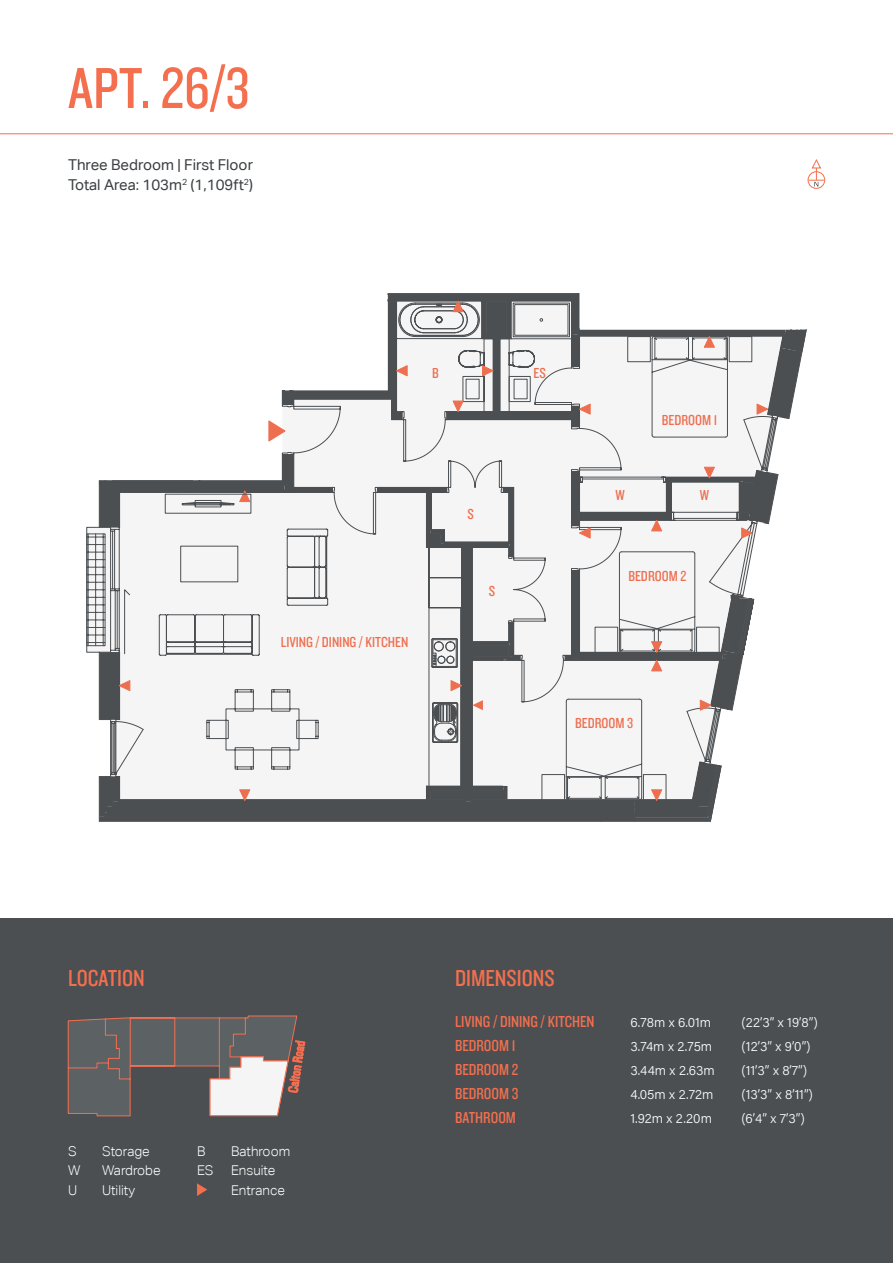
<style>
.page{position:relative;width:893px;height:1263px;background:#fff}
.page>*{position:absolute;margin:0;border:0;box-sizing:border-box;transform-origin:0 0}
.t1{font:60px "Knockout HTF29 Junior Liteweight";color:#f46f4e}
.t2{font:24px "Knockout HTF29 Junior Liteweight";color:#f46f4e}
.t3{font:16.5px "Knockout HTF29 Junior Liteweight";color:#f46f4e}
.t4{font:15px "Knockout HTF29 Junior Liteweight";color:#ed6f50}
.t5{font:15px/19.5px "Aktiv Grotesk Corp";color:#3c4042}
.t6{font:300 13.5px "Acumin Pro";color:#fff}
.t7{font:300 13.5px/19.5px "Aktiv Grotesk Corp";color:#fff}
</style>
<div class="page">
<div style="left:0;top:918px;width:893px;height:345px;background:#4b4f52"></div>
<svg style="left:87px;top:301px;width:719px;height:520px"></svg>
<svg style="left:159px;top:494px;width:169px;height:275px"></svg>
<hr style="left:0;top:133px;width:893px;height:1px;background:#f46f4e">
<svg style="left:808px;top:159px;width:16px;height:28px"></svg>
<div style="left:808px;top:171px;width:17px;height:18px;border:1px solid #f46f4e;border-radius:50%"></div>
<svg style="left:68px;top:1015px;width:237px;height:101px"></svg>
<svg style="left:197px;top:1183px;width:10px;height:13px"></svg>
<h1 class="t1" style="left:68px;top:58px;width:183px">APT. 26/3</h1>
<p class="t5" style="left:68px;top:155px;width:187px">Three Bedroom | First Floor<br>Total Area: 103m<sup>2</sup> (1,109ft<sup>2</sup>)</p>
<p class="t4" style="left:432px;top:365px;width:8px">B</p>
<p class="t4" style="left:281px;top:634px;width:129px">LIVING / DINING / KITCHEN</p>
<p class="t4" style="left:468px;top:507px;width:8px">S</p>
<p class="t4" style="left:489px;top:583px;width:8px">S</p>
<p class="t4" style="left:534px;top:365px;width:14px">ES</p>
<p class="t4" style="left:662px;top:412px;width:57px">BEDROOM 1</p>
<p class="t4" style="left:615px;top:488px;width:11px">W</p>
<p class="t4" style="left:700px;top:488px;width:11px">W</p>
<p class="t4" style="left:628px;top:568px;width:59px">BEDROOM 2</p>
<p class="t4" style="left:575px;top:716px;width:59px">BEDROOM 3</p>
<h2 class="t2" style="left:68px;top:965px;width:78px">LOCATION</h2>
<p class="t7" style="left:68px;top:1141px;width:10px">S</p>
<p class="t7" style="left:102px;top:1141px;width:49px">Storage</p>
<p class="t7" style="left:68px;top:1161px;width:14px">W</p>
<p class="t7" style="left:102px;top:1161px;width:60px">Wardrobe</p>
<p class="t7" style="left:68px;top:1180px;width:11px">U</p>
<p class="t7" style="left:102px;top:1180px;width:35px">Utility</p>
<p class="t7" style="left:197px;top:1141px;width:10px">B</p>
<p class="t7" style="left:231px;top:1141px;width:61px">Bathroom</p>
<p class="t7" style="left:197px;top:1161px;width:18px">ES</p>
<p class="t7" style="left:231px;top:1161px;width:55px">Ensuite<br>Entrance</p>
<h2 class="t2" style="left:455px;top:965px;width:101px">DIMENSIONS</h2>
<p class="t3" style="left:455px;top:1013px;width:141px">LIVING / DINING / KITCHEN</p>
<p class="t6" style="left:630px;top:1013px;width:82px">6.78m x 6.01m</p>
<p class="t6" style="left:741px;top:1013px;width:78px">(22’3” x 19’8”)</p>
<p class="t3" style="left:455px;top:1037px;width:62px">BEDROOM 1</p>
<p class="t6" style="left:630px;top:1037px;width:83px">3.74m x 2.75m</p>
<p class="t6" style="left:741px;top:1037px;width:71px">(12’3” x 9’0”)</p>
<p class="t3" style="left:455px;top:1061px;width:65px">BEDROOM 2</p>
<p class="t6" style="left:630px;top:1061px;width:86px">3.44m x 2.63m</p>
<p class="t6" style="left:741px;top:1061px;width:67px">(11’3” x 8’7”)</p>
<p class="t3" style="left:455px;top:1085px;width:65px">BEDROOM 3</p>
<p class="t6" style="left:630px;top:1085px;width:84px">4.05m x 2.72m</p>
<p class="t6" style="left:741px;top:1085px;width:73px">(13’3” x 8’11”)</p>
<p class="t3" style="left:455px;top:1109px;width:62px">BATHROOM</p>
<p class="t6" style="left:630px;top:1109px;width:83px">1.92m x 2.20m</p>
<p class="t6" style="left:741px;top:1109px;width:65px">(6’4” x 7’3”)</p>
</div>
